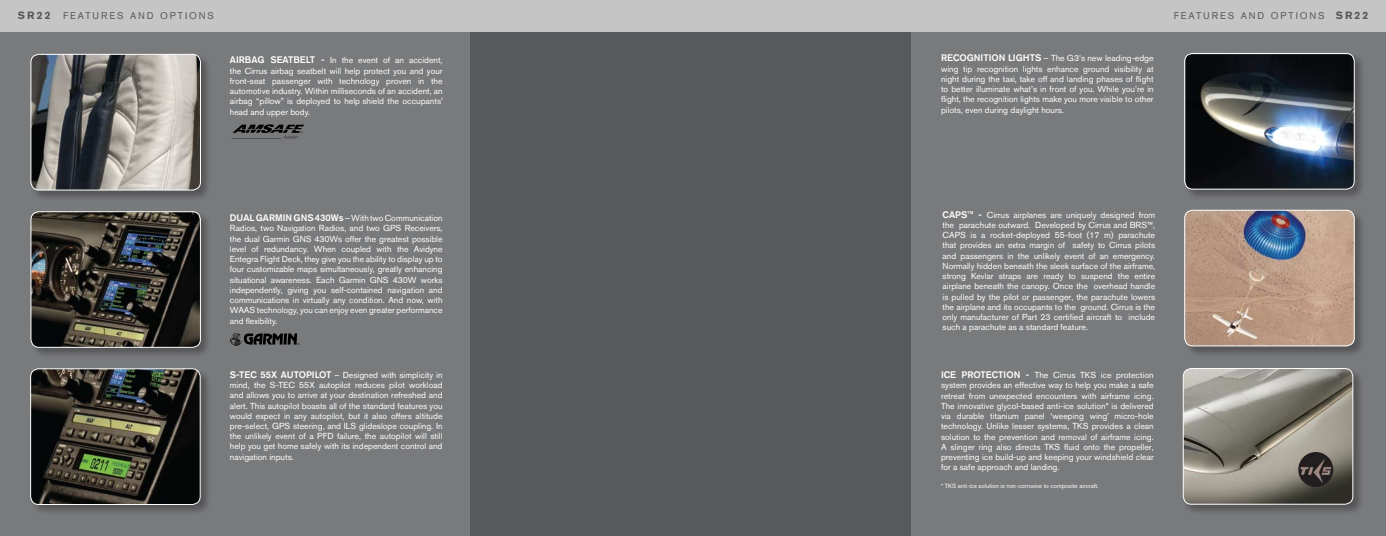
<style>
.page{position:relative;width:1386px;height:536px;background:#fff}
.page>*{position:absolute;margin:0;border:0;box-sizing:border-box;transform-origin:0 0}
.t1{font:9.62px "Akzidenz Grotesk BQ";letter-spacing:.2em;color:#58595b}
.t2{font:500 9.45px "Akzidenz Grotesk BQ";color:#fff}
.t3{font:8.66px/10.2px "Akzidenz Grotesk BQ";color:#fff;text-align:justify}
.t4{font:6.12px "Akzidenz Grotesk BQ";color:#fff}
.t5{font:500 4.11px "Akzidenz Grotesk BQ";color:#fff}
.s1{font-weight:700;font-size:10.5px}
.s2{font-weight:500;font-size:9.45px}
</style>
<div class="page">
<div style="left:0;top:32px;width:1386px;height:504px;background:#797a7c"></div>
<div style="left:470px;top:0;width:441px;height:536px;background:#58595b"></div>
<div style="left:29px;top:367px;width:186px;height:151px;background:#000;opacity:.3"></div>
<img style="left:31px;top:368px;width:169px;height:136px">
<div style="left:30px;top:368px;width:170px;height:136px;border:1px solid #fff;border-radius:8px"></div>
<div style="left:30px;top:210px;width:185px;height:152px;background:#000;opacity:.3"></div>
<img style="left:31px;top:212px;width:169px;height:135px">
<div style="left:31px;top:211px;width:170px;height:136px;border:1px solid #fff;border-radius:8px"></div>
<div style="left:30px;top:53px;width:185px;height:151px;background:#000;opacity:.3"></div>
<img style="left:31px;top:54px;width:169px;height:136px">
<div style="left:31px;top:54px;width:170px;height:136px;border:1px solid #fff;border-radius:8px"></div>
<svg style="left:230px;top:124px;width:74px;height:15px"></svg>
<svg style="left:230px;top:332px;width:69px;height:14px"></svg>
<div style="left:1183px;top:209px;width:186px;height:151px;background:#000;opacity:.3"></div>
<img style="left:1185px;top:210px;width:169px;height:136px">
<div style="left:1184px;top:210px;width:170px;height:136px;border:1px solid #fff;border-radius:8px"></div>
<div style="left:1183px;top:52px;width:186px;height:151px;background:#000;opacity:.3"></div>
<img style="left:1185px;top:54px;width:169px;height:135px">
<div style="left:1184px;top:53px;width:170px;height:136px;border:1px solid #fff;border-radius:8px"></div>
<div style="left:1182px;top:367px;width:185px;height:151px;background:#000;opacity:.3"></div>
<img style="left:1183px;top:368px;width:170px;height:136px">
<div style="left:1183px;top:368px;width:170px;height:136px;border:1px solid #fff;border-radius:8px"></div>
<div style="left:0;top:0;width:1386px;height:32px;background:#c5c5c6"></div>
<img style="left:1298px;top:452px;width:35px;height:35px;border-radius:18px">
<p class="t1" style="left:18px;top:10px;width:198px"><span class="s1">SR22</span> FEATURES AND OPTIONS</p>
<p class="t1" style="left:1174px;top:10px;width:196px">FEATURES AND OPTIONS <span class="s1">SR22</span></p>
<p class="t3" style="left:230px;top:55px;width:215px"><span class="s2">AIRBAG SEATBELT -</span> In the event of an accident, the Cirrus airbag seatbelt will help protect you and your front-seat passenger with technology proven in the automotive industry. Within milliseconds of an accident, an airbag “pillow” is deployed to help shield the occupants’ head and upper body.</p>
<p class="t3" style="left:230px;top:213px;width:214px"><span class="s2">DUAL GARMIN GNS 430Ws</span> – With two Communication Radios, two Navigation Radios, and two GPS Receivers, the dual Garmin GNS 430Ws offer the greatest possible level of redundancy. When coupled with the Avidyne Entegra Flight Deck, they give you the ability to display up to four customizable maps simultaneously, greatly enhancing situational awareness. Each Garmin GNS 430W works independently, giving you self-contained navigation and communications in virtually any condition. And now, with WAAS technology, you can enjoy even greater performance and flexibility.</p>
<p class="t3" style="left:230px;top:369px;width:214px"><span class="s2">S-TEC 55X AUTOPILOT</span> – Designed with simplicity in mind, the S-TEC 55X autopilot reduces pilot workload and allows you to arrive at your destination refreshed and alert. This autopilot boasts all of the standard features you would expect in any autopilot, but it also offers altitude pre-select, GPS steering, and ILS glideslope coupling. In the unlikely event of a PFD failure, the autopilot will still help you get home safely with its independent control and navigation inputs.</p>
<p class="t3" style="left:941px;top:53px;width:214px"><span class="s2">RECOGNITION LIGHTS</span> – The G3’s new leading-edge wing tip recognition lights enhance ground visibility at night during the taxi, take off and landing phases of flight to better illuminate what’s in front of you. While you’re in flight, the recognition lights make you more visible to other pilots, even during daylight hours.</p>
<p class="t2" style="left:943px;top:208px;width:26px">CAPS</p>
<p class="t5" style="left:967px;top:209px;width:8px">TM</p>
<p class="t3" style="left:943px;top:209px;width:214px;text-indent:36px"><span class="s2">-</span> Cirrus airplanes are uniquely designed from the parachute outward. Developed by Cirrus and BRS™, CAPS is a rocket-deployed 55-foot (17 m) parachute that provides an extra margin of safety to Cirrus pilots and passengers in the unlikely event of an emergency.<br>Normally hidden beneath the sleek surface of the airframe, strong Kevlar straps are ready to suspend the entire airplane beneath the canopy. Once the overhead handle is pulled by the pilot or passenger, the parachute lowers the airplane and its occupants to the ground. Cirrus is the only manufacturer of Part 23 certified aircraft to include such a parachute as a standard feature.</p>
<p class="t3" style="left:941px;top:370px;width:214px"><span class="s2">ICE PROTECTION -</span> The Cirrus TKS ice protection system provides an effective way to help you make a safe retreat from unexpected encounters with airframe icing.<br>The innovative glycol-based anti-ice solution* is delivered via durable titanium panel ‘weeping wing’ micro-hole technology. Unlike lesser systems, TKS provides a clean solution to the prevention and removal of airframe icing.<br>A slinger ring also directs TKS fluid onto the propeller, preventing ice build-up and keeping your windshield clear for a safe approach and landing.</p>
<p class="t4" style="left:941px;top:482px;width:159px">* TKS anti-ice solution is non-corrosive to composite aircraft.</p>
</div>
